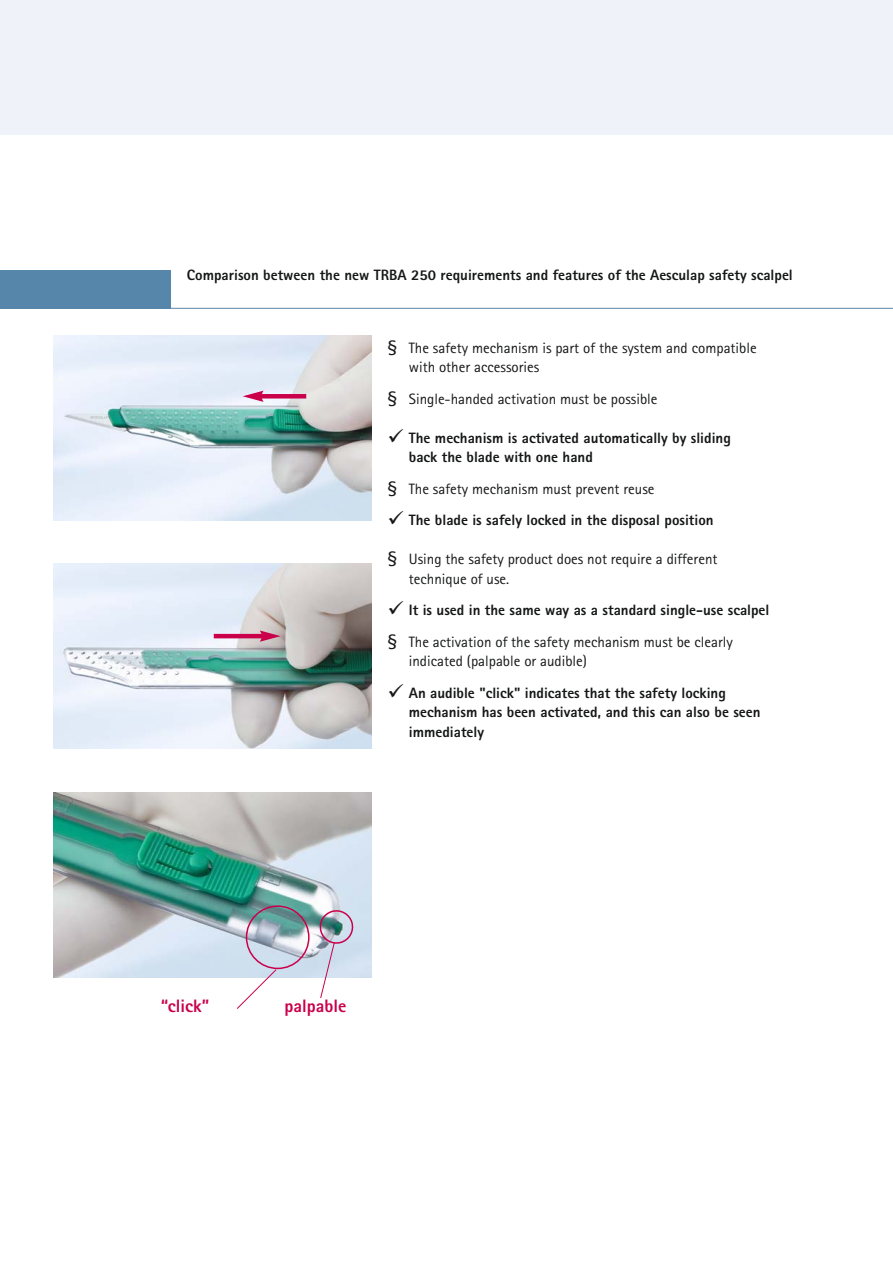
<style>
.page{position:relative;width:893px;height:1263px;background:#fff}
.page>*{position:absolute;margin:0;border:0;box-sizing:border-box;transform-origin:0 0}
.t1{font:800 18px "Rotis Sans Serif";color:#ca004b}
.t2{font:800 15px/19.5px "Rotis Sans Serif Pro";color:#151616}
.t3{font:15px/19.5px "Rotis Sans Serif Pro";color:#151616}
.t4{font:15px/19.5px "Rotis Sans Serif";color:#151616}
.s1{font-size:21px}
.s2{font-family:"Rotis Sans Serif";font-size:21px}
.s3{font-family:"Rotis Sans Serif";font-weight:400;font-size:21px}
.s4{font-weight:400}
</style>
<div class="page">
<img style="left:53px;top:336px;width:319px;height:185px">
<div style="left:0;top:0;width:893px;height:270px;background:#eff2f8"></div>
<div style="left:1px;top:135px;width:892px;height:173px;background:#fff"></div>
<hr style="left:0;top:308px;width:893px;height:1px;background:#5686a9">
<div style="left:0;top:270px;width:171px;height:38px;background:#5686a9"></div>
<img style="left:53px;top:793px;width:319px;height:184px">
<img style="left:53px;top:563px;width:319px;height:185px">
<hr style="left:260px;top:394px;width:46px;height:4px;background:#ca004b">
<svg style="left:243px;top:391px;width:20px;height:11px"></svg>
<hr style="left:214px;top:634px;width:50px;height:4px;background:#ca004b">
<svg style="left:260px;top:630px;width:21px;height:12px"></svg>
<svg style="left:236px;top:905px;width:74px;height:104px"></svg>
<svg style="left:318px;top:908px;width:37px;height:90px"></svg>
<p class="t2" style="left:187px;top:267px;width:607px">Comparison between the new TRBA 250 requirements and features of the Aesculap safety scalpel</p>
<p class="t4" style="left:409px;top:340px;width:349px;text-indent:-21px"><span class="s1">§</span> The safety mechanism is part of the system and compatible with other accessories</p>
<p class="t3" style="left:388px;top:391px;width:271px"><span class="s2">§</span> Single-handed activation must be possible</p>
<p class="t2" style="left:409px;top:430px;width:323px">The mechanism is activated automatically by sliding back the blade with one hand</p>
<p class="t2" style="left:409px;top:475px;width:306px;line-height:31.5px;text-indent:-21px"><span class="s3">§</span> <span class="s4">The safety mechanism must prevent reuse<br></span>The blade is safely locked in the disposal position</p>
<p class="t3" style="left:409px;top:551px;width:310px;text-indent:-21px"><span class="s2">§</span> Using the safety product does not require a different technique of use.</p>
<p class="t2" style="left:388px;top:596px;width:383px;line-height:31.5px;text-indent:21px">It is used in the same way as a standard single-use scalpel <span class="s3">§</span> <span class="s4">The activation of the safety mechanism must be clearly</span></p>
<p class="t3" style="left:409px;top:653px;width:180px">indicated (palpable or audible)</p>
<p class="t2" style="left:409px;top:685px;width:353px">An audible "click" indicates that the safety locking mechanism has been activated, and this can also be seen immediately</p>
<p class="t1" style="left:161px;top:1000px;width:50px">“click”</p>
<p class="t1" style="left:285px;top:1000px;width:63px">palpable</p>
</div>
